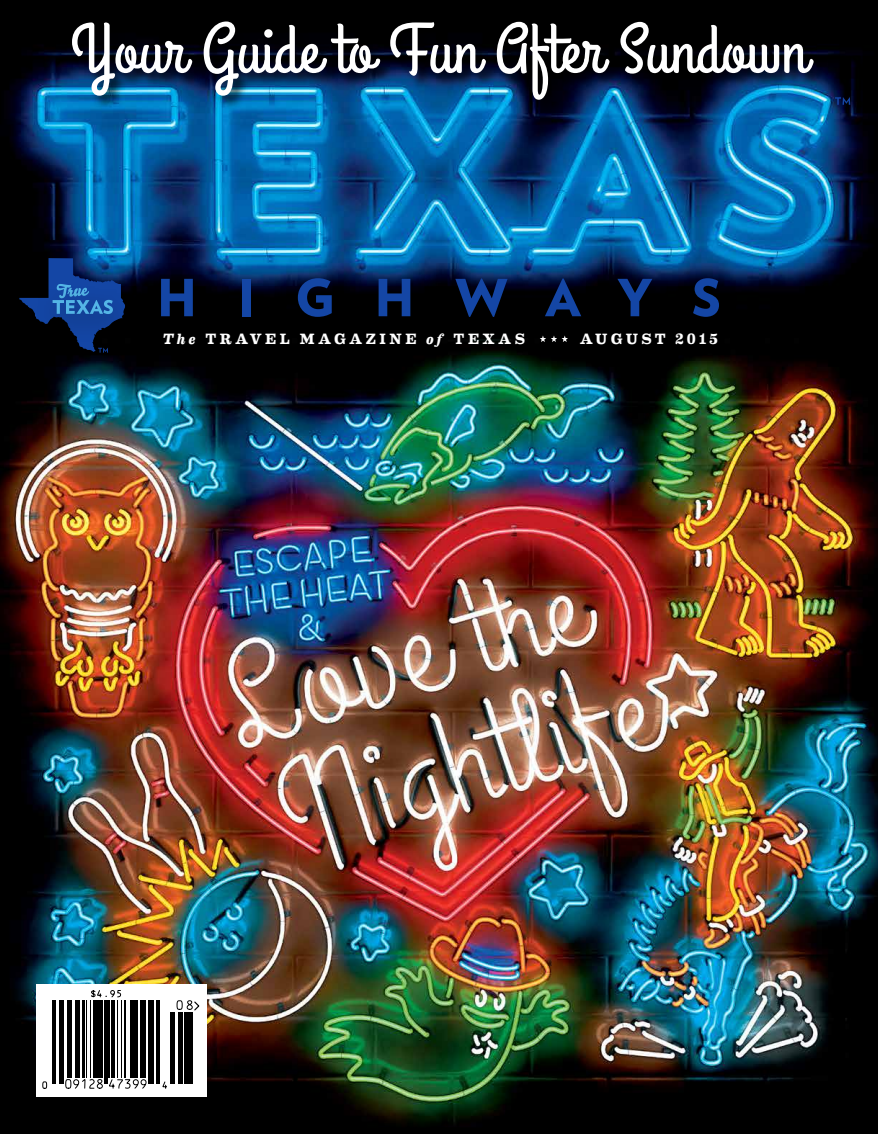
<style>
.page{position:relative;width:878px;height:1134px;background:#fff}
.page>*{position:absolute;margin:0;border:0;box-sizing:border-box;transform-origin:0 0}
.t1{font:69.45px "Grand Hotel";color:#fff}
.t2{font:900 51px "Verlag";letter-spacing:.78em;color:#1446a5}
.t3{font:700 15px "Eames Century Modern";letter-spacing:.225em;color:#fff}
.t4{font:700 15px "Eames Century Modern";letter-spacing:.205em;color:#fff}
.s1{font-style:italic}
</style>
<div class="page">
<img style="left:0;top:8px;width:878px;height:1126px">
<svg style="left:834px;top:97px;width:16px;height:8px"></svg>
<div style="left:0;top:0;width:878px;height:8px;background:#000"></div>
<div style="left:33px;top:284px;width:101px;height:59px;background:#000"></div>
<svg style="left:19px;top:258px;width:106px;height:95px"></svg>
<div style="left:139px;top:263px;width:601px;height:83px;background:#000;opacity:.35"></div>
<svg style="left:539px;top:335px;width:29px;height:7px"></svg>
<div style="left:71px;top:21px;width:756px;height:93px;background:#000;opacity:.75"></div>
<svg style="left:36px;top:984px;width:170px;height:113px"></svg>
<hr style="left:53px;top:1001px;width:1px;height:83px;background:#000">
<hr style="left:55px;top:1001px;width:1px;height:83px;background:#000">
<hr style="left:59px;top:1001px;width:3px;height:83px;background:#000">
<hr style="left:63px;top:1001px;width:1px;height:83px;background:#000">
<hr style="left:67px;top:1001px;width:2px;height:77px;background:#000">
<hr style="left:71px;top:1001px;width:1px;height:77px;background:#000">
<hr style="left:75px;top:1001px;width:1px;height:77px;background:#000">
<hr style="left:77px;top:1001px;width:2px;height:77px;background:#000">
<hr style="left:82px;top:1001px;width:2px;height:77px;background:#000">
<hr style="left:86px;top:1001px;width:1px;height:77px;background:#000">
<hr style="left:90px;top:1001px;width:1px;height:77px;background:#000">
<hr style="left:93px;top:1001px;width:2px;height:77px;background:#000">
<hr style="left:96px;top:1001px;width:3px;height:77px;background:#000">
<hr style="left:100px;top:1001px;width:3px;height:77px;background:#000">
<hr style="left:104px;top:1001px;width:1px;height:83px;background:#000">
<hr style="left:107px;top:1001px;width:1px;height:83px;background:#000">
<hr style="left:109px;top:1001px;width:1px;height:77px;background:#000">
<hr style="left:111px;top:1001px;width:3px;height:77px;background:#000">
<hr style="left:117px;top:1001px;width:1px;height:77px;background:#000">
<hr style="left:121px;top:1001px;width:1px;height:77px;background:#000">
<hr style="left:125px;top:1001px;width:1px;height:77px;background:#000">
<hr style="left:130px;top:1001px;width:1px;height:77px;background:#000">
<hr style="left:132px;top:1001px;width:4px;height:77px;background:#000">
<hr style="left:137px;top:1001px;width:1px;height:77px;background:#000">
<hr style="left:140px;top:1001px;width:4px;height:77px;background:#000">
<hr style="left:145px;top:1001px;width:1px;height:77px;background:#000">
<hr style="left:148px;top:1001px;width:1px;height:83px;background:#000">
<hr style="left:150px;top:1001px;width:4px;height:83px;background:#000">
<hr style="left:156px;top:1001px;width:1px;height:83px;background:#000">
<hr style="left:158px;top:1001px;width:1px;height:83px;background:#000">
<hr style="left:171px;top:1012px;width:1px;height:72px;background:#000">
<hr style="left:173px;top:1012px;width:2px;height:72px;background:#000">
<hr style="left:178px;top:1012px;width:3px;height:72px;background:#000">
<hr style="left:182px;top:1012px;width:1px;height:72px;background:#000">
<hr style="left:184px;top:1012px;width:1px;height:72px;background:#000">
<hr style="left:186px;top:1012px;width:2px;height:72px;background:#000">
<hr style="left:190px;top:1012px;width:3px;height:72px;background:#000">
<svg style="left:42px;top:1081px;width:5px;height:8px"></svg>
<svg style="left:65px;top:1078px;width:82px;height:12px"></svg>
<svg style="left:162px;top:1081px;width:5px;height:8px"></svg>
<svg style="left:90px;top:990px;width:31px;height:8px"></svg>
<svg style="left:176px;top:1000px;width:24px;height:12px"></svg>
<p class="t1" style="left:71px;top:5px;width:737px">Your Guide to Fun After Sundown</p>
<p class="t2" style="left:157px;top:256px;width:565px">HIGHWAYS</p>
<p class="t3" style="left:163px;top:328px;width:364px"><span class="s1">The</span> TRAVEL MAGAZINE <span class="s1">of</span> TEXAS</p>
<p class="t4" style="left:580px;top:327px;width:139px">AUGUST 2015</p>
</div>
